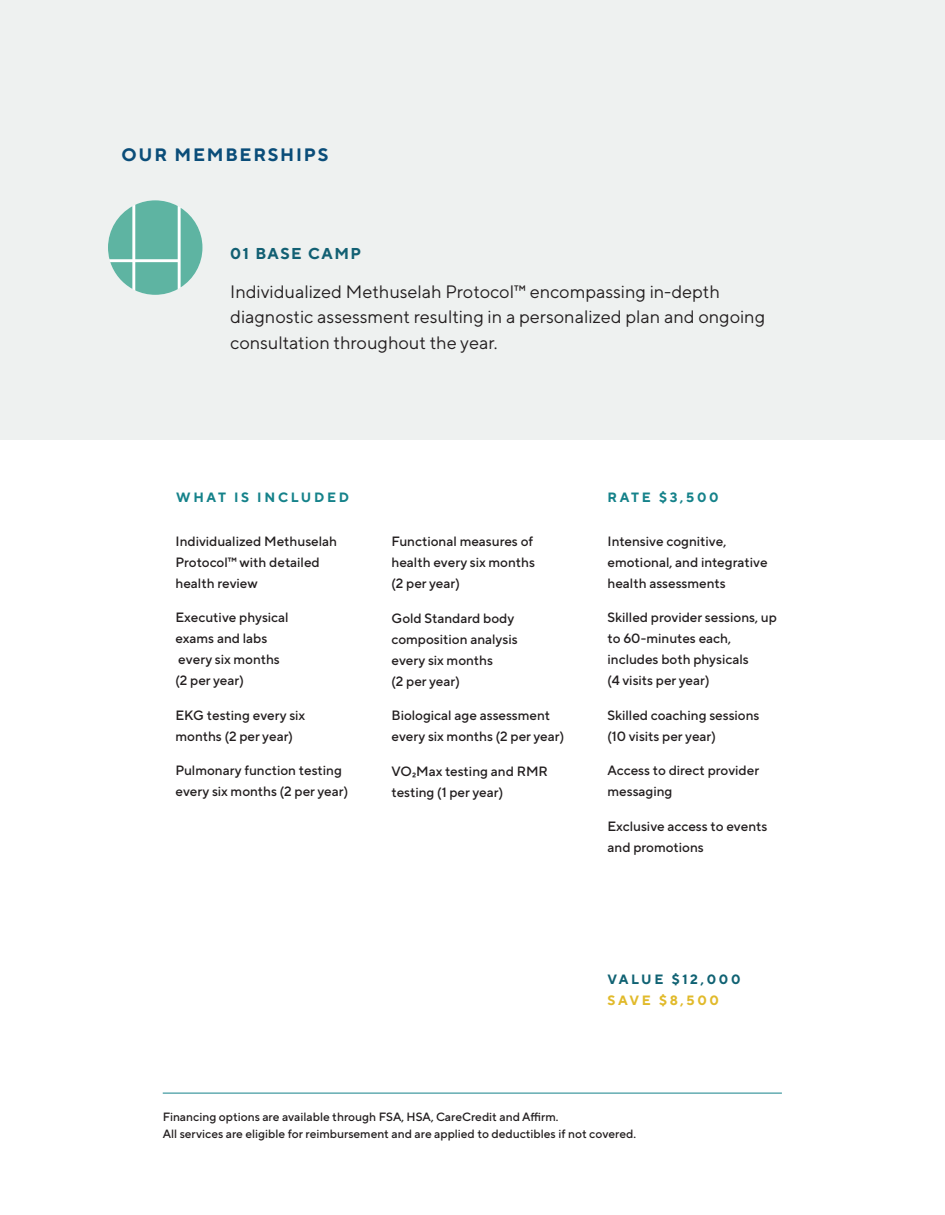
<style>
.page{position:relative;width:945px;height:1215px;background:#fff}
.page>*{position:absolute;margin:0;border:0;box-sizing:border-box;transform-origin:0 0}
.t1{font:18px/25.5px "TT Norms Pro";color:#231f20}
.t2{font:700 18px "TT Norms Pro";letter-spacing:.1em;color:#0a4d79}
.t3{font:700 15.75px "TT Norms Pro";letter-spacing:.1em;color:#126073}
.t4{font:500 13.5px/21px "TT Norms Pro";color:#231f20}
.t5{font:700 13.5px "TT Norms Pro";letter-spacing:.2em;color:#15828a}
.t6{font:700 13.5px "TT Norms Pro";letter-spacing:.2em;color:#106273}
.t7{font:700 13.5px "TT Norms Pro";letter-spacing:.2em;color:#e1ba2b}
.t8{font:500 12px/16.5px "TT Norms Pro";color:#231f20}
</style>
<div class="page">
<div style="left:0;top:0;width:945px;height:439px;background:#eef1f0"></div>
<svg style="left:108px;top:200px;width:94px;height:95px"></svg>
<hr style="left:163px;top:1093px;width:619px;height:1px;background:#15828a">
<h1 class="t2" style="left:122px;top:143px;width:208px">OUR MEMBERSHIPS</h1>
<p class="t3" style="left:230px;top:243px;width:133px">01 BASE CAMP</p>
<h1 class="t1" style="left:230px;top:278px;width:536px">Individualized Methuselah Protocol™ encompassing in-depth diagnostic assessment resulting in a personalized plan and ongoing consultation throughout the year.</h1>
<p class="t5" style="left:176px;top:489px;width:174px">WHAT IS INCLUDED</p>
<p class="t5" style="left:607px;top:489px;width:113px">RATE $3,500</p>
<p class="t4" style="left:175px;top:530px;width:163px">Individualized Methuselah<br>Protocol™ with detailed health review</p>
<p class="t4" style="left:175px;top:607px;width:115px">Executive physical exams and labs every six months (2 per year)</p>
<p class="t4" style="left:175px;top:704px;width:131px">EKG testing every six months (2 per year)</p>
<p class="t4" style="left:175px;top:760px;width:174px">Pulmonary function testing every six months (2 per year)</p>
<p class="t4" style="left:391px;top:530px;width:145px">Functional measures of health every six months (2 per year)</p>
<p class="t4" style="left:391px;top:607px;width:128px">Gold Standard body composition analysis every six months<br>(2 per year)</p>
<p class="t4" style="left:391px;top:704px;width:174px">Biological age assessment every six months (2 per year)</p>
<p class="t4" style="left:391px;top:760px;width:158px">VO₂Max testing and RMR testing (1 per year)</p>
<p class="t4" style="left:608px;top:530px;width:162px">Intensive cognitive, emotional, and integrative health assessments</p>
<p class="t4" style="left:608px;top:607px;width:171px">Skilled provider sessions, up to 60-minutes each, includes both physicals<br>(4 visits per year)</p>
<p class="t4" style="left:608px;top:704px;width:154px">Skilled coaching sessions (10 visits per year)</p>
<p class="t4" style="left:608px;top:760px;width:153px">Access to direct provider messaging</p>
<p class="t4" style="left:608px;top:815px;width:161px">Exclusive access to events and promotions</p>
<p class="t6" style="left:608px;top:970px;width:134px">VALUE $12,000</p>
<p class="t7" style="left:608px;top:991px;width:113px">SAVE $8,500</p>
<p class="t8" style="left:163px;top:1108px;width:475px">Financing options are available through FSA, HSA, CareCredit and Affirm.<br>All services are eligible for reimbursement and are applied to deductibles if not covered.</p>
</div>
